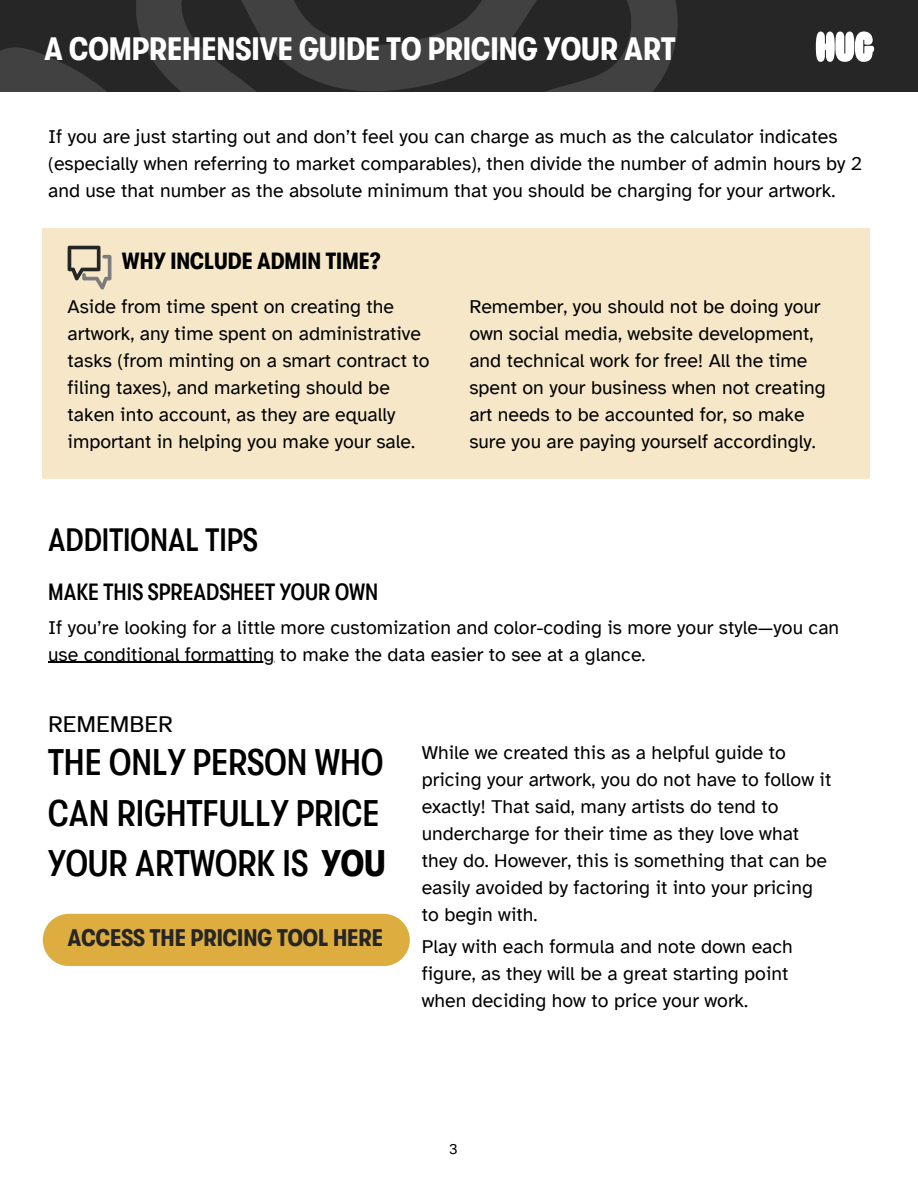
<style>
.page{position:relative;width:918px;height:1188px;background:#fff}
.page>*{position:absolute;margin:0;border:0;box-sizing:border-box;transform-origin:0 0}
.t1{font:500 condensed 36.9px/50.7px "GT Walsheim";color:#000}
.t2{font:700 condensed 32.25px "GT Walsheim";color:#fff}
.t3{font:500 condensed 32.25px "GT Walsheim";color:#000}
.t4{font:700 condensed 24px "GT Walsheim";color:#262626}
.t5{font:24px "Atkinson Hyperlegible";color:#000}
.t6{font:500 condensed 23.4px "GT Walsheim";color:#000}
.t7{font:700 condensed 23.25px "GT Walsheim";color:#000}
.t8{font:19.5px/27px "Atkinson Hyperlegible";color:#000}
.t9{font:15px "Atkinson Hyperlegible";color:#000}
.s1{font-weight:700}
</style>
<div class="page">
<div style="left:0;top:0;width:918px;height:91px;background:#262626"></div>
<svg style="left:0;top:0;width:721px;height:322px"></svg>
<svg style="left:816px;top:31px;width:58px;height:31px;background:#d0d0d0"></svg>
<div style="left:43px;top:228px;width:827px;height:251px;background:#f5e7c8"></div>
<svg style="left:68px;top:246px;width:43px;height:44px"></svg>
<hr style="left:48px;top:662px;width:227px;height:1px;background:#000">
<div style="left:43px;top:914px;width:367px;height:52px;background:#ddae3f;border-radius:26px"></div>
<p class="t2" style="left:44px;top:31px;width:633px">A COMPREHENSIVE GUIDE TO PRICING YOUR ART</p>
<p class="t8" style="left:48px;top:123px;width:815px">If you are just starting out and don’t feel you can charge as much as the calculator indicates (especially when referring to market comparables), then divide the number of admin hours by 2 and use that number as the absolute minimum that you should be charging for your artwork.</p>
<p class="t7" style="left:122px;top:248px;width:260px">WHY INCLUDE ADMIN TIME?</p>
<p class="t8" style="left:68px;top:293px;width:364px">Aside from time spent on creating the artwork, any time spent on administrative tasks (from minting on a smart contract to filing taxes), and marketing should be taken into account, as they are equally important in helping you make your sale.</p>
<p class="t3" style="left:48px;top:522px;width:211px">ADDITIONAL TIPS</p>
<p class="t6" style="left:48px;top:579px;width:332px">MAKE THIS SPREADSHEET YOUR OWN</p>
<p class="t8" style="left:469px;top:293px;width:358px">Remember, you should not be doing your own social media, website development, and technical work for free! All the time spent on your business when not creating art needs to be accounted for, so make sure you are paying yourself accordingly.</p>
<p class="t8" style="left:48px;top:614px;width:793px">If you’re looking for a little more customization and color-coding is more your style—you can use conditional formatting to make the data easier to see at a glance.</p>
<p class="t5" style="left:48px;top:709px;width:126px">REMEMBER</p>
<p class="t1" style="left:48px;top:738px;width:339px">THE ONLY PERSON WHO<br>CAN RIGHTFULLY PRICE<br>YOUR ARTWORK IS <span class="s1">YOU</span></p>
<p class="t4" style="left:68px;top:925px;width:317px">ACCESS THE PRICING TOOL HERE</p>
<p class="t8" style="left:422px;top:739px;width:411px">While we created this as a helpful guide to pricing your artwork, you do not have to follow it exactly! That said, many artists do tend to undercharge for their time as they love what they do. However, this is something that can be easily avoided by factoring it into your pricing to begin with.</p>
<p class="t8" style="left:422px;top:933px;width:373px">Play with each formula and note down each figure, as they will be a great starting point when deciding how to price your work.</p>
<p class="t9" style="left:449px;top:1139px;width:10px">3</p>
</div>
